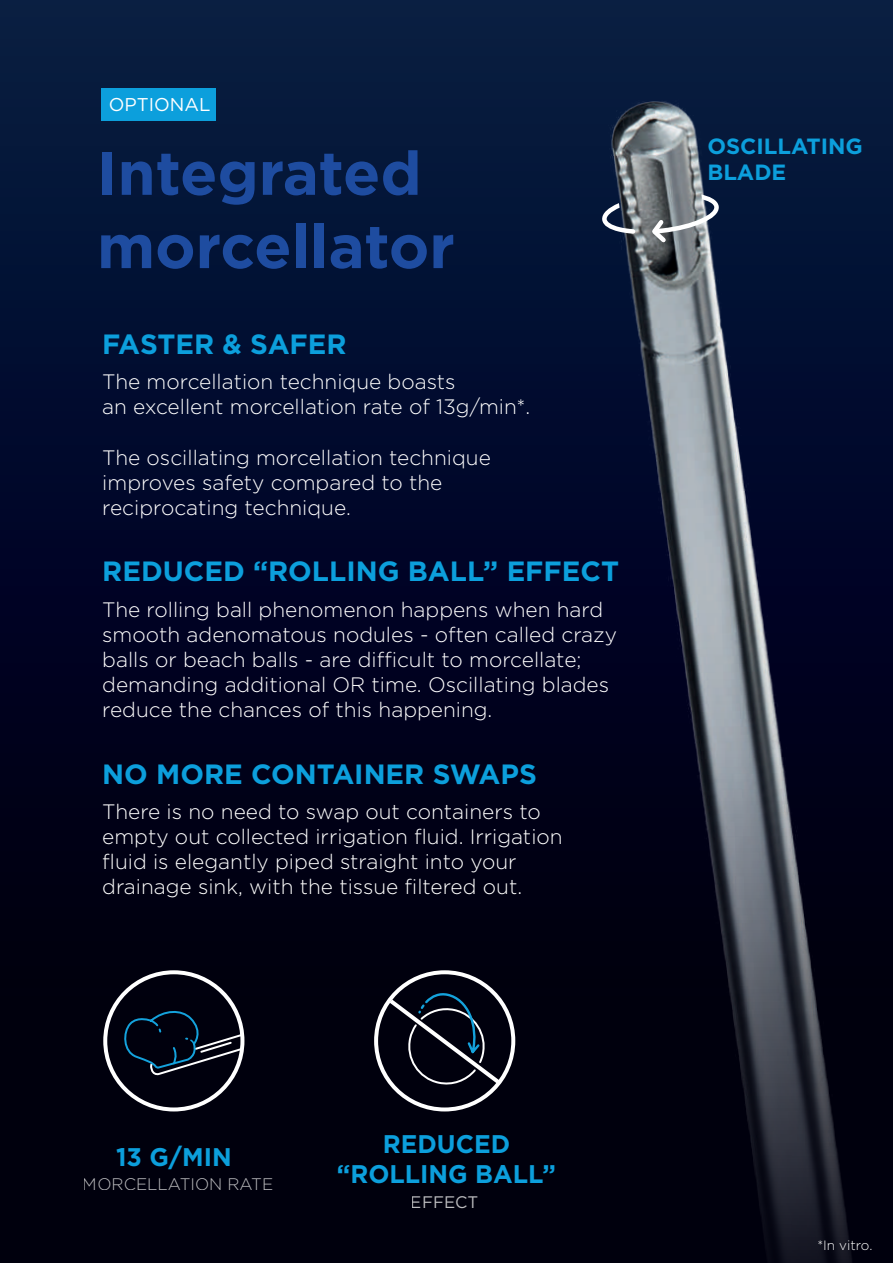
<style>
.page{position:relative;width:893px;height:1263px;background:#fff}
.page>*{position:absolute;margin:0;border:0;box-sizing:border-box;transform-origin:0 0}
.t1{font:700 61.05px/73.3px "Gotham";color:#1e4ca0}
.t2{font:700 27.75px "Gotham";color:#0c9fdc}
.t3{font:700 25.5px "Gotham";color:#0c9fdc}
.t4{font:700 22.05px/25.8px "Gotham";color:#0c9fdc}
.t5{font:300 20.85px/25px "Gotham";color:#fff}
.t6{font:18.45px "Gotham";color:#fff}
.t7{font:300 16.65px "Gotham";color:#fff}
.t8{font:16.65px "Gotham";color:#fff}
.t9{font:300 13.5px "Gotham";color:#fff}
</style>
<div class="page">
<div style="left:0;top:0;width:893px;height:1263px;background:linear-gradient(to bottom,#041841,#000006)"></div>
<img style="left:320px;top:0;width:573px;height:1263px">
<div style="left:102px;top:89px;width:114px;height:32px;background:#0c9fdc"></div>
<div style="left:103px;top:970px;width:141px;height:141px;border:4px solid #fff;border-radius:50%"></div>
<svg style="left:120px;top:1006px;width:126px;height:71px;background:#131b29"></svg>
<div style="left:374px;top:970px;width:141px;height:141px;border:4px solid #fff;border-radius:50%"></div>
<svg style="left:385px;top:993px;width:120px;height:95px;background:#1c1f2c"></svg>
<svg style="left:601px;top:192px;width:118px;height:54px;background:#6b737d"></svg>
<p class="t6" style="left:109px;top:93px;width:103px">OPTIONAL</p>
<h1 class="t1" style="left:97px;top:136px;width:359px">Integrated morcellator</h1>
<h2 class="t2" style="left:102px;top:326px;width:246px">FASTER &amp; SAFER</h2>
<p class="t5" style="left:102px;top:369px;width:430px">The morcellation technique boasts<br>an excellent morcellation rate of 13g/min*.</p>
<p class="t5" style="left:102px;top:444px;width:390px">The oscillating morcellation technique improves safety compared to the reciprocating technique.</p>
<h2 class="t2" style="left:102px;top:553px;width:518px">REDUCED “ROLLING BALL” EFFECT</h2>
<p class="t5" style="left:102px;top:596px;width:516px">The rolling ball phenomenon happens when hard smooth adenomatous nodules - often called crazy balls or beach balls - are difficult to morcellate; demanding additional OR time. Oscillating blades reduce the chances of this happening.</p>
<h2 class="t2" style="left:102px;top:755px;width:436px">NO MORE CONTAINER SWAPS</h2>
<p class="t5" style="left:102px;top:799px;width:462px">There is no need to swap out containers to empty out collected irrigation fluid. Irrigation fluid is elegantly piped straight into your drainage sink, with the tissue filtered out.</p>
<p class="t4" style="left:707px;top:133px;width:157px">OSCILLATING<br>BLADE</p>
<p class="t3" style="left:116px;top:1140px;width:117px">13 G/MIN</p>
<p class="t7" style="left:83px;top:1173px;width:192px">MORCELLATION RATE</p>
<p class="t3" style="left:383px;top:1127px;width:129px">REDUCED</p>
<p class="t3" style="left:337px;top:1157px;width:221px">“ROLLING BALL”</p>
<p class="t8" style="left:411px;top:1191px;width:69px">EFFECT</p>
<p class="t9" style="left:817px;top:1237px;width:56px">*In vitro.</p>
</div>
